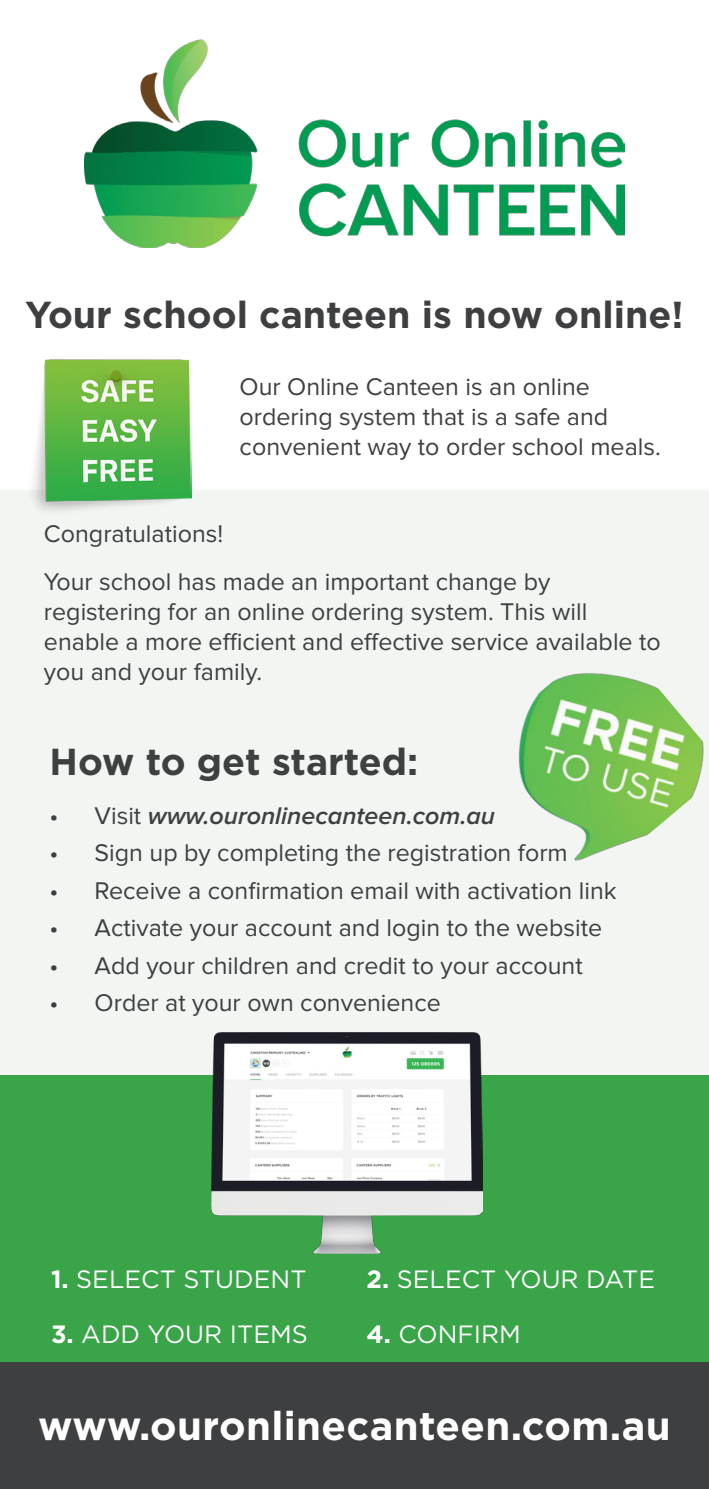
<style>
.page{position:relative;width:709px;height:1489px;background:#fff}
.page>*{position:absolute;margin:0;border:0;box-sizing:border-box;transform-origin:0 0}
.t1{font:700 40px "Gotham";letter-spacing:.01em;color:#fff}
.t2{font:700 37.5px "Gotham";color:#3e3f41}
.t3{font:25px/30px "Proxima Nova";color:#3e3f41}
.t4{font:25px "Gotham";color:#fff}
.t5{font:italic 600 25px "Proxima Nova";color:#3e3f41}
.s1{font-weight:400;font-style:normal}
.s2{font-weight:700}
</style>
<div class="page">
<div style="left:0;top:1361px;width:709px;height:127px;background:#3e3f41"></div>
<div style="left:0;top:490px;width:709px;height:584px;background:#f3f5f2"></div>
<div style="left:0;top:1074px;width:709px;height:287px;background:#39a448"></div>
<img style="left:85px;top:39px;width:539px;height:208px">
<img style="left:33px;top:359px;width:158px;height:152px">
<img style="left:212px;top:1032px;width:271px;height:221px">
<img style="left:518px;top:673px;width:186px;height:188px">
<h2 class="t2" style="left:25px;top:289px;width:660px">Your school canteen is now online!</h2>
<p class="t3" style="left:240px;top:373px;width:423px">Our Online Canteen is an online ordering system that is a safe and convenient way to order school meals.</p>
<p class="t3" style="left:44px;top:511px;width:508px;line-height:48px">Congratulations!<br>Your school has made an important change by</p>
<p class="t3" style="left:44px;top:598px;width:618px">registering for an online ordering system. This will enable a more efficient and effective service available to you and your family.</p>
<h2 class="t2" style="left:50px;top:737px;width:370px">How to get started:</h2>
<p class="t5" style="left:50px;top:803px;width:447px"><span class="s1">• Visit</span> www.ouronlinecanteen.com.au</p>
<p class="t3" style="left:50px;top:838px;width:519px">• Sign up by completing the registration form</p>
<p class="t3" style="left:50px;top:876px;width:568px">• Receive a confirmation email with activation link</p>
<p class="t3" style="left:50px;top:913px;width:554px">• Activate your account and login to the website</p>
<p class="t3" style="left:50px;top:951px;width:534px">• Add your children and credit to your account</p>
<p class="t3" style="left:50px;top:988px;width:393px">• Order at your own convenience</p>
<p class="t4" style="left:51px;top:1262px;width:257px"><span class="s2">1.</span> SELECT STUDENT</p>
<p class="t4" style="left:51px;top:1317px;width:258px"><span class="s2">3.</span> ADD YOUR ITEMS</p>
<p class="t4" style="left:366px;top:1262px;width:290px"><span class="s2">2.</span> SELECT YOUR DATE</p>
<p class="t4" style="left:366px;top:1317px;width:156px"><span class="s2">4.</span> CONFIRM</p>
<h1 class="t1" style="left:38px;top:1399px;width:634px">www.ouronlinecanteen.com.au</h1>
</div>
